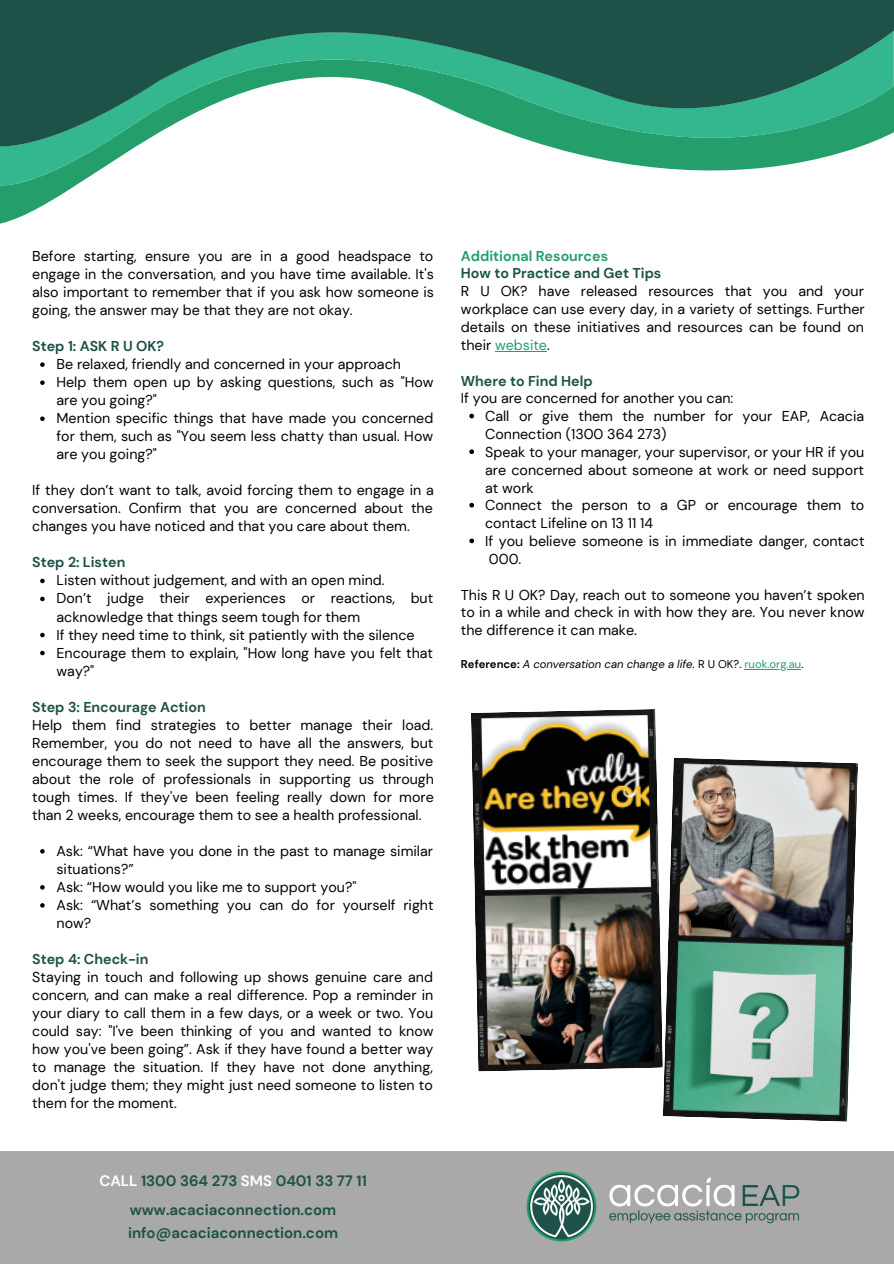
<style>
.page{position:relative;width:894px;height:1264px;background:#fff}
.page>*{position:absolute;margin:0;border:0;box-sizing:border-box;transform-origin:0 0}
.t1{font:700 15px "DM Sans";color:#1e5248}
.t2{font:14.25px/18px "DM Sans";color:#000}
.t3{font:700 14.25px "DM Sans";color:#1e5248}
.t4{font:700 14.25px "DM Sans";color:#249e6b}
.t5{font:italic 11.25px "DM Sans";color:#000}
.s1{color:#fff}
.s2{color:#249e6b}
.s3{font-weight:700;font-style:normal}
.s4{font-style:normal}
.s5{font-style:normal;color:#249e6b}
</style>
<div class="page">
<div style="left:0;top:1151px;width:893px;height:112px;background:#a9a9a9"></div>
<img style="left:526px;top:1171px;width:274px;height:71px">
<img style="left:471px;top:709px;width:191px;height:362px">
<img style="left:662px;top:758px;width:195px;height:363px">
<svg style="left:0;top:156px;width:829px;height:43px"></svg>
<svg style="left:0;top:0;width:893px;height:156px"></svg>
<svg style="left:40px;top:362px;width:5px;height:5px"></svg>
<svg style="left:40px;top:380px;width:5px;height:5px"></svg>
<svg style="left:40px;top:416px;width:5px;height:5px"></svg>
<svg style="left:40px;top:578px;width:5px;height:5px"></svg>
<svg style="left:40px;top:596px;width:5px;height:5px"></svg>
<svg style="left:40px;top:632px;width:5px;height:5px"></svg>
<svg style="left:40px;top:650px;width:5px;height:5px"></svg>
<svg style="left:40px;top:849px;width:5px;height:4px"></svg>
<svg style="left:40px;top:885px;width:5px;height:4px"></svg>
<svg style="left:40px;top:903px;width:5px;height:4px"></svg>
<svg style="left:469px;top:413px;width:5px;height:5px"></svg>
<svg style="left:469px;top:449px;width:5px;height:5px"></svg>
<svg style="left:469px;top:503px;width:5px;height:4px"></svg>
<svg style="left:469px;top:538px;width:5px;height:5px"></svg>
<hr style="left:495px;top:351px;width:52px;height:1px;background:#249e6b">
<hr style="left:744px;top:669px;width:57px;height:1px;background:#249e6b">
<p class="t2" style="left:32px;top:247px;width:403px;text-align:justify">Before starting, ensure you are in a good headspace to engage in the conversation, and you have time available. It's also important to remember that if you ask how someone is going, the answer may be that they are not okay.</p>
<p class="t3" style="left:32px;top:337px;width:133px">Step 1: ASK R U OK?</p>
<p class="t2" style="left:56px;top:355px;width:346px">Be relaxed, friendly and concerned in your approach</p>
<p class="t2" style="left:56px;top:373px;width:378px">Help them open up by asking questions, such as "How are you going?"</p>
<p class="t2" style="left:56px;top:409px;width:378px;text-align:justify">Mention specific things that have made you concerned for them, such as "You seem less chatty than usual. How are you going?"</p>
<p class="t2" style="left:32px;top:481px;width:403px;text-align:justify">If they don’t want to talk, avoid forcing them to engage in a conversation. Confirm that you are concerned about the changes you have noticed and that you care about them.</p>
<p class="t3" style="left:32px;top:553px;width:95px">Step 2: Listen</p>
<p class="t2" style="left:56px;top:571px;width:329px">Listen without judgement, and with an open mind.</p>
<p class="t2" style="left:56px;top:589px;width:378px">Don’t judge their experiences or reactions, but acknowledge that things seem tough for them</p>
<p class="t2" style="left:56px;top:625px;width:359px">If they need time to think, sit patiently with the silence</p>
<p class="t2" style="left:56px;top:643px;width:378px">Encourage them to explain, "How long have you felt that way?"</p>
<p class="t3" style="left:32px;top:697px;width:175px">Step 3: Encourage Action</p>
<p class="t2" style="left:32px;top:715px;width:403px;text-align:justify">Help them find strategies to better manage their load.<br>Remember, you do not need to have all the answers, but encourage them to seek the support they need. Be positive about the role of professionals in supporting us through tough times. If they've been feeling really down for more than 2 weeks, encourage them to see a health professional.</p>
<p class="t2" style="left:56px;top:842px;width:378px">Ask: “What have you done in the past to manage similar situations?”</p>
<p class="t2" style="left:56px;top:878px;width:301px">Ask: “How would you like me to support you?"</p>
<p class="t2" style="left:56px;top:896px;width:378px">Ask: “What’s something you can do for yourself right now?</p>
<p class="t3" style="left:32px;top:949px;width:117px">Step 4: Check-in</p>
<p class="t2" style="left:32px;top:968px;width:402px;text-align:justify">Staying in touch and following up shows genuine care and concern, and can make a real difference. Pop a reminder in your diary to call them in a few days, or a week or two. You could say: "I've been thinking of you and wanted to know how you've been going”. Ask if they have found a better way to manage the situation. If they have not done anything, don't judge them; they might just need someone to listen to them for the moment.</p>
<p class="t1" style="left:99px;top:1171px;width:269px"><span class="s1">CALL</span> 1300 364 273 <span class="s1">SMS</span> 0401 33 77 11</p>
<p class="t1" style="left:130px;top:1200px;width:208px">www.acaciaconnection.com</p>
<p class="t1" style="left:128px;top:1222px;width:211px">info@acaciaconnection.com</p>
<p class="t4" style="left:461px;top:246px;width:149px">Additional Resources</p>
<p class="t3" style="left:461px;top:264px;width:202px">How to Practice and Get Tips</p>
<p class="t2" style="left:461px;top:282px;width:405px;text-align:justify">R U OK? have released resources that you and your workplace can use every day, in a variety of settings. Further details on these initiatives and resources can be found on their <span class="s2">website</span>.</p>
<p class="t3" style="left:461px;top:371px;width:133px">Where to Find Help</p>
<p class="t2" style="left:461px;top:389px;width:274px">If you are concerned for another you can:</p>
<p class="t2" style="left:485px;top:407px;width:380px">Call or give them the number for your EAP, Acacia<br>Connection (1300 364 273)</p>
<p class="t2" style="left:485px;top:443px;width:380px;text-align:justify">Speak to your manager, your supervisor, or your HR if you are concerned about someone at work or need support at work</p>
<p class="t2" style="left:485px;top:496px;width:380px">Connect the person to a GP or encourage them to contact Lifeline on 13 11 14</p>
<p class="t2" style="left:485px;top:532px;width:381px">If you believe someone is in immediate danger, contact<br>000.</p>
<p class="t2" style="left:461px;top:585px;width:405px;text-align:justify">This R U OK? Day, reach out to someone you haven’t spoken to in a while and check in with how they are. You never know the difference it can make.</p>
<p class="t5" style="left:461px;top:657px;width:344px"><span class="s3">Reference:</span> A conversation can change a life. <span class="s4">R U OK?.</span> <span class="s5">ruok.org.au</span><span class="s4">.</span></p>
</div>
